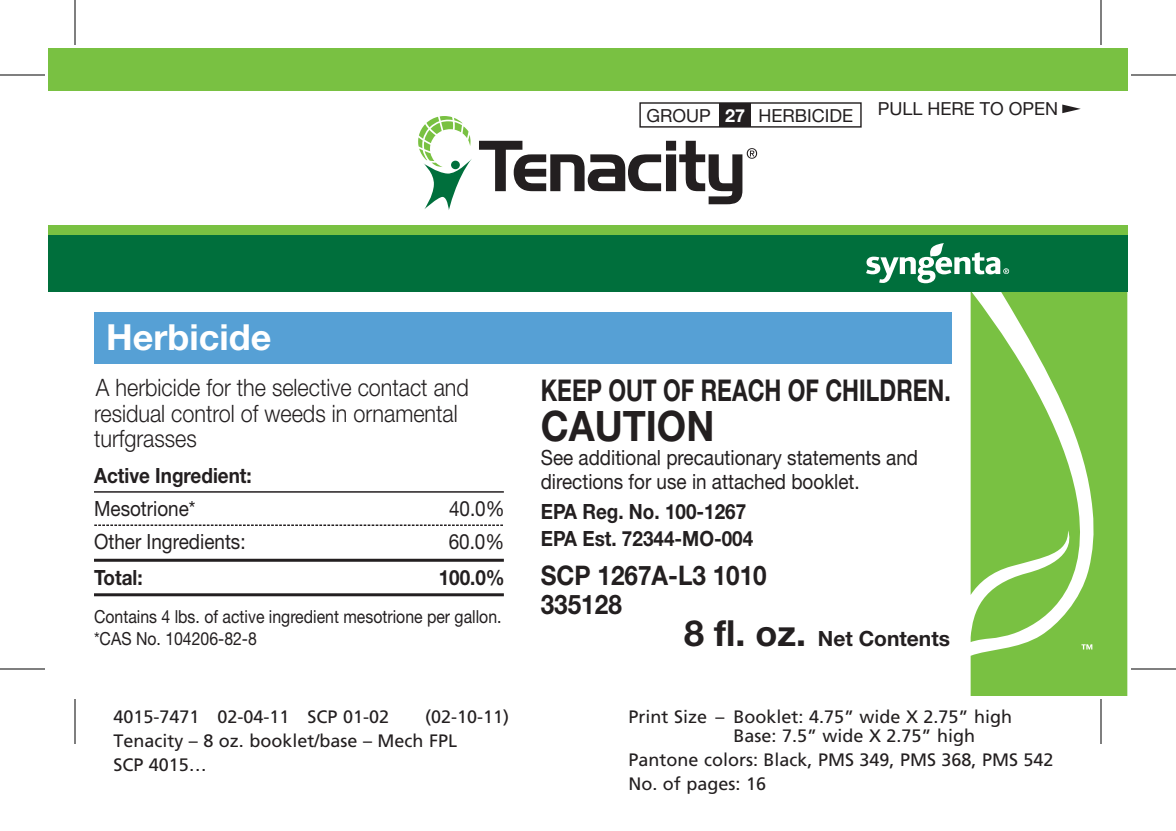
<style>
.page{position:relative;width:1176px;height:831px;background:#fff}
.page>*{position:absolute;margin:0;border:0;box-sizing:border-box;transform-origin:0 0}
.t1{font:700 42px "Helvetica Neue";color:#231f20;scale:.9 1}
.t2{font:700 36px "Helvetica Neue";color:#fff}
.t3{font:700 30px "Helvetica Neue";color:#231f20;scale:.76 1}
.t4{font:700 27px/28.5px "Helvetica Neue";color:#231f20;scale:.9 1}
.t5{font:300 24px/25.5px "Helvetica Neue";color:#231f20;scale:.9 1}
.t6{font:21px/24px "Helvetica Neue";color:#231f20;scale:.9 1}
.t7{font:700 21px/27px "Helvetica Neue";color:#231f20;scale:.9 1}
.t8{font:700 21px "Helvetica Neue";color:#231f20}
.t9{font:18px/24px "Frutiger";color:#231f20}
.t10{font:18px/22.5px "Helvetica Neue";color:#231f20;scale:.88 1}
.t11{font:18px "Helvetica Neue";color:#231f20}
.s1{font-weight:700;color:#fff}
.s2{font-size:36px}
</style>
<div class="page">
<svg style="left:1062px;top:105px;width:19px;height:8px"></svg>
<hr style="left:94px;top:491px;width:410px;height:2px;background:#231f20">
<svg style="left:94px;top:525px;width:409px;height:1px"></svg>
<hr style="left:94px;top:559px;width:410px;height:3px;background:#231f20">
<hr style="left:94px;top:593px;width:410px;height:3px;background:#231f20">
<div style="left:48px;top:48px;width:1079px;height:43px;background:#79c142"></div>
<svg style="left:971px;top:292px;width:156px;height:404px;background:#8ac95b"></svg>
<div style="left:48px;top:234px;width:1079px;height:58px;background:#006f3c"></div>
<div style="left:48px;top:225px;width:1079px;height:9px;background:#79c142"></div>
<svg style="left:1081px;top:644px;width:11px;height:6px"></svg>
<svg style="left:866px;top:243px;width:143px;height:40px"></svg>
<div style="left:94px;top:312px;width:857px;height:52px;background:#56a0d5"></div>
<svg style="left:418px;top:116px;width:54px;height:94px"></svg>
<svg style="left:479px;top:141px;width:278px;height:63px"></svg>
<div style="left:639px;top:102px;width:223px;height:26px;border:1px solid #231f20"></div>
<div style="left:720px;top:103px;width:31px;height:24px;background:#231f20"></div>
<hr style="left:0;top:74px;width:45px;height:2px;background:#000">
<hr style="left:1131px;top:74px;width:45px;height:2px;background:#000">
<hr style="left:0;top:668px;width:45px;height:2px;background:#000">
<hr style="left:1131px;top:668px;width:45px;height:2px;background:#000">
<hr style="left:74px;top:0;width:2px;height:45px;background:#000">
<hr style="left:74px;top:699px;width:2px;height:45px;background:#000">
<hr style="left:1100px;top:0;width:2px;height:45px;background:#000">
<hr style="left:1100px;top:699px;width:2px;height:45px;background:#000">
<p class="t11" style="left:646px;top:105px;width:208px">GROUP <span class="s1">27</span> HERBICIDE</p>
<p class="t11" style="left:878px;top:98px;width:182px">PULL HERE TO OPEN</p>
<h2 class="t2" style="left:106px;top:315px;width:167px">Herbicide</h2>
<h3 class="t5" style="left:94px;top:375px;width:418px">A herbicide for the selective contact and residual control of weeds in ornamental turfgrasses</h3>
<p class="t7" style="left:94px;top:462px;width:177px">Active Ingredient:</p>
<p class="t6" style="left:94px;top:497px;width:114px">Mesotrione*</p>
<p class="t6" style="left:449px;top:497px;width:63px">40.0%</p>
<p class="t6" style="left:94px;top:530px;width:170px">Other Ingredients:</p>
<p class="t6" style="left:449px;top:530px;width:63px">60.0%</p>
<p class="t7" style="left:94px;top:564px;width:56px">Total:</p>
<p class="t7" style="left:439px;top:564px;width:75px">100.0%</p>
<p class="t10" style="left:94px;top:605px;width:465px">Contains 4 lbs. of active ingredient mesotrione per gallon. *CAS No. 104206-82-8</p>
<h3 class="t3" style="left:541px;top:371px;width:541px">KEEP OUT OF REACH OF CHILDREN.</h3>
<h1 class="t1" style="left:541px;top:400px;width:194px">CAUTION</h1>
<p class="t6" style="left:541px;top:445px;width:421px">See additional precautionary statements and directions for use in attached booklet.</p>
<p class="t7" style="left:541px;top:498px;width:238px">EPA Reg. No. 100-1267<br>EPA Est. 72344-MO-004</p>
<h3 class="t4" style="left:541px;top:561px;width:253px">SCP 1267A-L3 1010<br>335128</h3>
<p class="t8" style="left:684px;top:625px;width:267px"><span class="s2">8 fl. oz.</span> Net Contents</p>
<p class="t9" style="left:113px;top:705px;width:397px;text-indent:312px">(02-10-11)<br>Tenacity – 8 oz. booklet/base – Mech FPL<br>SCP 4015…</p>
<p class="t9" style="left:733px;top:707px;width:280px;line-height:18.9px;text-indent:-105px">Print Size – Booklet: 4.75” wide X 2.75” high<br>Base: 7.5” wide X 2.75” high</p>
<p class="t9" style="left:113px;top:705px;width:277px">4015-7471 02-04-11 SCP 01-02</p>
<p class="t9" style="left:628px;top:748px;width:427px">Pantone colors: Black, PMS 349, PMS 368, PMS 542<br>No. of pages: 16</p>
</div>
